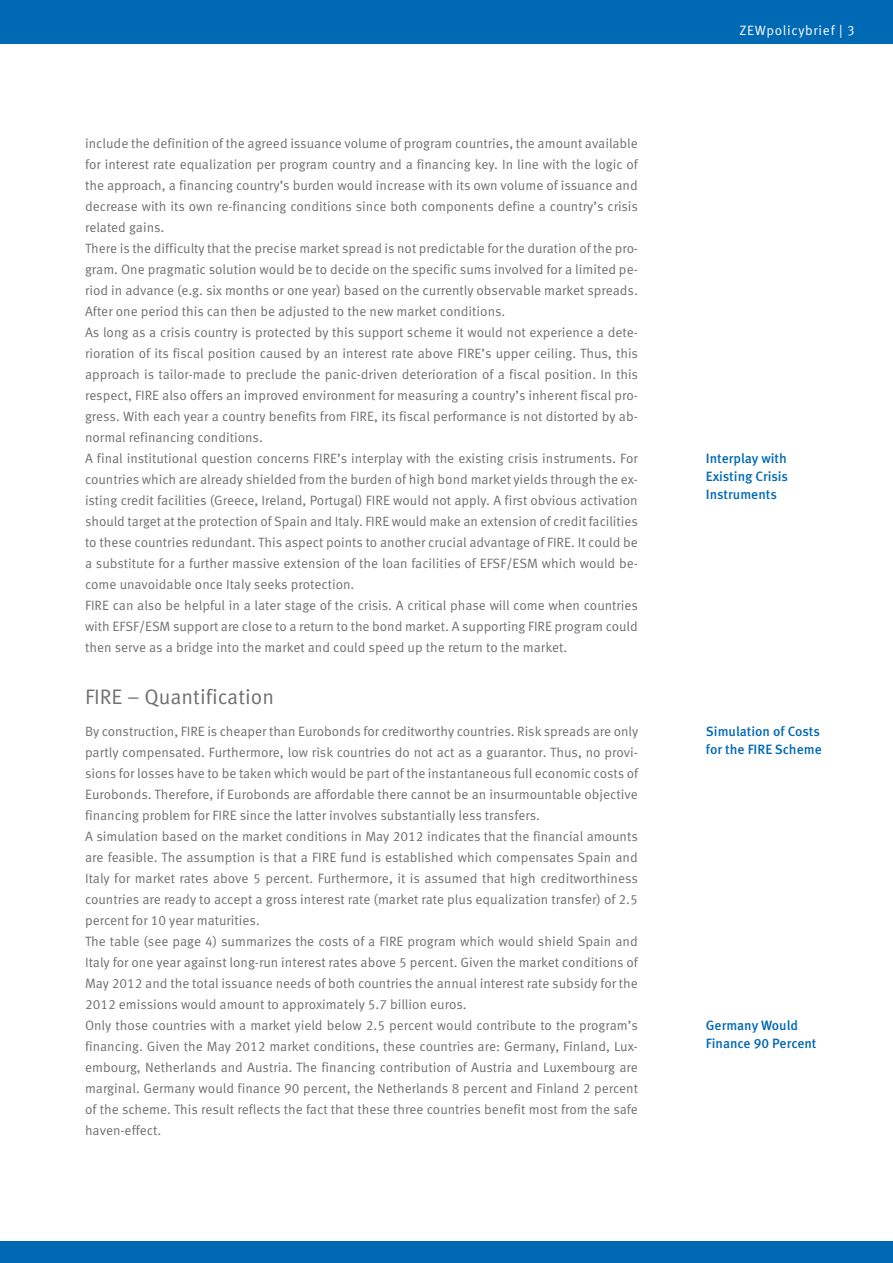
<style>
.page{position:relative;width:893px;height:1263px;background:#fff}
.page>*{position:absolute;margin:0;border:0;box-sizing:border-box;transform-origin:0 0}
.Subline{font:21px "Meta Pro";color:#6f6f6e}
.Fließtext{font:13.5px/21px "Meta Pro";color:#6f6f6e;text-align:justify}
.Marginalie{font:500 13.5px/18px "Meta Pro";color:#0069b4}
.t1{font:13.5px "Meta Pro";letter-spacing:.05em;color:#fff}
</style>
<div class="page">
<div style="left:0;top:1242px;width:893px;height:21px;background:#0069b4"></div>
<div style="left:0;top:0;width:893px;height:43px;background:#0069b4"></div>
<p class="Fließtext" style="left:85px;top:133px;width:554px">include the definition of the agreed issuance volume of program countries, the amount available for interest rate equalization per program country and a financing key. In line with the logic of the approach, a financing country’s burden would increase with its own volume of issuance and decrease with its own re-financing conditions since both components define a country’s crisis related gains.</p>
<p class="Fließtext" style="left:85px;top:238px;width:554px">There is the difficulty that the precise market spread is not predictable for the duration of the pro&shy;gram. One pragmatic solution would be to decide on the specific sums involved for a limited pe&shy;riod in advance (e.g. six months or one year) based on the currently observable market spreads.<br>After one period this can then be adjusted to the new market conditions.</p>
<p class="Fließtext" style="left:85px;top:322px;width:554px">As long as a crisis country is protected by this support scheme it would not experience a dete&shy;rioration of its fiscal position caused by an interest rate above FIRE’s upper ceiling. Thus, this approach is tailor-made to preclude the panic-driven deterioration of a fiscal position. In this respect, FIRE also offers an improved environment for measuring a country’s inherent fiscal pro&shy;gress. With each year a country benefits from FIRE, its fiscal performance is not distorted by ab&shy;normal refinancing conditions.</p>
<p class="Fließtext" style="left:85px;top:448px;width:554px">A final institutional question concerns FIRE’s interplay with the existing crisis instruments. For countries which are already shielded from the burden of high bond market yields through the ex&shy;isting credit facilities (Greece, Ireland, Portugal) FIRE would not apply. A first obvious activation should target at the protection of Spain and Italy. FIRE would make an extension of credit facilities to these countries redundant. This aspect points to another crucial advantage of FIRE. It could be a substitute for a further massive extension of the loan facilities of EFSF/ESM which would be&shy;come unavoidable once Italy seeks protection.</p>
<p class="Fließtext" style="left:85px;top:595px;width:554px">FIRE can also be helpful in a later stage of the crisis. A critical phase will come when countries with EFSF/ESM support are close to a return to the bond market. A supporting FIRE program could then serve as a bridge into the market and could speed up the return to the market.</p>
<p class="Subline" style="left:85px;top:684px;width:190px">FIRE – Quantification</p>
<p class="Fließtext" style="left:85px;top:721px;width:555px">By construction, FIRE is cheaper than Eurobonds for creditworthy countries. Risk spreads are only partly compensated. Furthermore, low risk countries do not act as a guarantor. Thus, no provi&shy;sions for losses have to be taken which would be part of the instantaneous full economic costs of Eurobonds. Therefore, if Eurobonds are affordable there cannot be an insurmountable objective financing problem for FIRE since the latter involves substantially less transfers.</p>
<p class="Fließtext" style="left:85px;top:826px;width:554px">A simulation based on the market conditions in May 2012 indicates that the financial amounts are feasible. The assumption is that a FIRE fund is established which compensates Spain and Italy for market rates above 5 percent. Furthermore, it is assumed that high creditworthiness countries are ready to accept a gross interest rate (market rate plus equalization transfer) of 2.5 percent for 10 year maturities.</p>
<p class="Fließtext" style="left:85px;top:931px;width:554px">The table (see page 4) summarizes the costs of a FIRE program which would shield Spain and Italy for one year against long-run interest rates above 5 percent. Given the market conditions of May 2012 and the total issuance needs of both countries the annual interest rate subsidy for the 2012 emissions would amount to approximately 5.7 billion euros.</p>
<p class="Fließtext" style="left:85px;top:1015px;width:554px">Only those countries with a market yield below 2.5 percent would contribute to the program’s financing. Given the May 2012 market conditions, these countries are: Germany, Finland, Lux&shy;embourg, Netherlands and Austria. The financing contribution of Austria and Luxembourg are marginal. Germany would finance 90 percent, the Netherlands 8 percent and Finland 2 percent of the scheme. This result reflects the fact that these three countries benefit most from the safe haven-effect.</p>
<p class="t1" style="left:739px;top:21px;width:117px">ZEWpolicybrief | 3</p>
<p class="Marginalie" style="left:706px;top:450px;width:84px;text-align:justify">Interplay with Existing Crisis Instruments</p>
<p class="Marginalie" style="left:706px;top:723px;width:117px">Simulation of Costs for the FIRE Scheme</p>
<p class="Marginalie" style="left:706px;top:1017px;width:112px">Germany Would<br>Finance 90 Percent</p>
</div>
